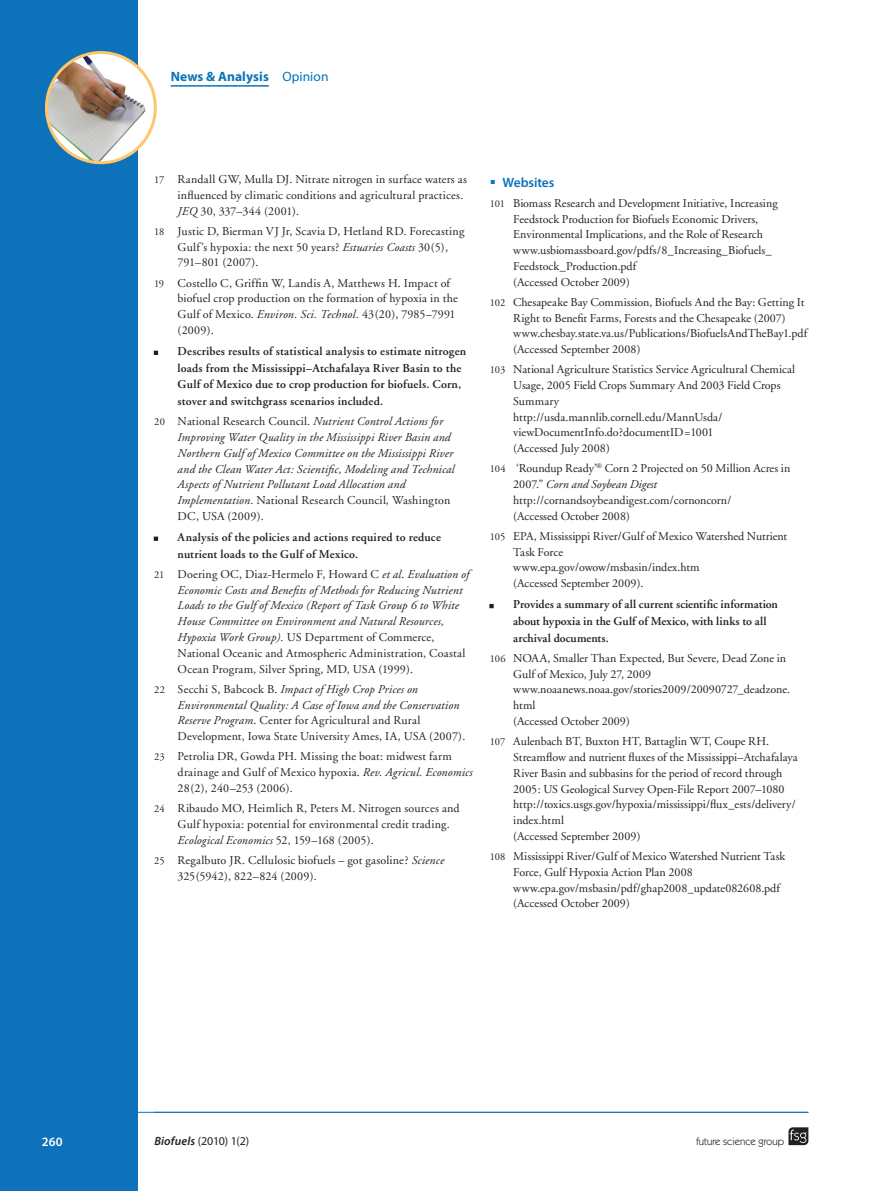
<style>
.page{position:relative;width:885px;height:1191px;background:#fff}
.page>*{position:absolute;margin:0;border:0;box-sizing:border-box;transform-origin:0 0}
.t1{font:700 13.5px "Myriad Pro";letter-spacing:.005em;color:#0d72ba}
.crosshead2{font:600 13.5px "Myriad Pro";letter-spacing:-.01em;color:#0d72ba}
.t2{font:600 12.75px "Myriad Pro";color:#fff}
.reference{font:12px/15.8px "Adobe Garamond";letter-spacing:.005em;color:#231f20}
.reference-2{font:italic 12px/15.8px "Adobe Garamond";letter-spacing:.015em;color:#231f20}
.refnote{font:600 12px/16.6px "Adobe Garamond";letter-spacing:.015em;color:#231f20}
.t3{font:12px "Myriad Pro";color:#231f20}
.t4{font:10.5px "Itc Kabel";color:#231f20}
.s1{font-weight:400;color:#0172c0}
.s2{font-size:10.5px}
.s3{font-style:italic}
.s4{font-style:normal;font-size:10.5px}
.s5{font-style:normal}
.s6{font-weight:600;font-style:italic}
</style>
<div class="page">
<hr style="left:43px;top:1112px;width:765px;height:1px;background:#0d72ba">
<hr style="left:171px;top:85px;width:98px;height:2px;background:#0d72ba">
<svg style="left:788px;top:1127px;width:20px;height:18px"></svg>
<div style="left:0;top:0;width:137px;height:1191px;background:#0d72ba"></div>
<img style="left:46px;top:53px;width:109px;height:110px">
<div style="left:45px;top:51px;width:112px;height:113px;border:3px solid #fec66d;border-radius:50%"></div>
<svg style="left:154px;top:351px;width:5px;height:4px"></svg>
<svg style="left:154px;top:536px;width:5px;height:5px"></svg>
<svg style="left:489px;top:604px;width:5px;height:4px"></svg>
<p class="t2" style="left:42px;top:1133px;width:22px">260</p>
<p class="t1" style="left:171px;top:68px;width:159px">News &amp; Analysis <span class="s1">Opinion</span></p>
<p class="reference" style="left:178px;top:172px;width:291px;text-indent:-23px"><span class="s2">17</span> Randall GW, Mulla DJ. Nitrate nitrogen in surface waters as influenced by climatic conditions and agricultural practices.<br><span class="s3">JEQ</span> 30, 337–344 (2001).</p>
<p class="reference" style="left:178px;top:223px;width:288px;text-indent:-23px"><span class="s2">18</span> Justic D, Bierman VJ Jr, Scavia D, Hetland RD. Forecasting<br>Gulf’s hypoxia: the next 50 years? <span class="s3">Estuaries Coasts</span> 30(5),<br>791–801 (2007).</p>
<p class="reference" style="left:178px;top:275px;width:281px;text-indent:-23px"><span class="s2">19</span> Costello C, Griffin W, Landis A, Matthews H. Impact of biofuel crop production on the formation of hypoxia in the Gulf of Mexico. <span class="s3">Environ. Sci. Technol.</span> 43(20), 7985–7991 (2009).</p>
<p class="refnote" style="left:178px;top:343px;width:290px;text-indent:-23px">■ Describes results of statistical analysis to estimate nitrogen loads from the Mississippi–Atchafalaya River Basin to the Gulf of Mexico due to crop production for biofuels. Corn, stover and switchgrass scenarios included.</p>
<p class="reference-2" style="left:178px;top:414px;width:278px;text-indent:-23px"><span class="s4">20</span> <span class="s5">National Research Council.</span> Nutrient Control Actions for Improving Water Quality in the Mississippi River Basin and Northern Gulf of Mexico Committee on the Mississippi River and the Clean Water Act: Scientific, Modeling and Technical Aspects of Nutrient Pollutant Load Allocation and Implementation<span class="s5">. National Research Council, Washington DC, USA (2009).</span></p>
<p class="refnote" style="left:178px;top:529px;width:265px;text-indent:-23px">■ Analysis of the policies and actions required to reduce nutrient loads to the Gulf of Mexico.</p>
<p class="reference-2" style="left:178px;top:566px;width:293px;text-indent:-23px"><span class="s4">21</span> <span class="s5">Doering OC, Diaz-Hermelo F, Howard C</span> et al<span class="s5">.</span> Evaluation of Economic Costs and Benefits of Methods for Reducing Nutrient Loads to the Gulf of Mexico (Report of Task Group 6 to White House Committee on Environment and Natural Resources, Hypoxia Work Group). <span class="s5">US Department of Commerce, National Oceanic and Atmospheric Administration, Coastal Ocean Program, Silver Spring, MD, USA (1999).</span></p>
<p class="reference" style="left:178px;top:681px;width:289px;text-indent:-23px"><span class="s2">22</span> Secchi S, Babcock B. <span class="s3">Impact of High Crop Prices on Environmental Quality: A Case of Iowa and the Conservation Reserve Program</span>. Center for Agricultural and Rural Development, Iowa State University Ames, IA, USA (2007).</p>
<p class="reference" style="left:178px;top:749px;width:296px;text-indent:-23px"><span class="s2">23</span> Petrolia DR, Gowda PH. Missing the boat: midwest farm drainage and Gulf of Mexico hypoxia. <span class="s3">Rev. Agricul. Economics<br></span>28(2), 240–253 (2006).</p>
<p class="reference" style="left:178px;top:800px;width:283px;text-indent:-23px"><span class="s2">24</span> Ribaudo MO, Heimlich R, Peters M. Nitrogen sources and<br>Gulf hypoxia: potential for environmental credit trading.<br><span class="s3">Ecological Economics</span> 52, 159–168 (2005).</p>
<p class="reference" style="left:178px;top:852px;width:268px;text-indent:-23px"><span class="s2">25</span> Regalbuto JR. Cellulosic biofuels – got gasoline? <span class="s3">Science<br></span>325(5942), 822–824 (2009).</p>
<p class="crosshead2" style="left:502px;top:173px;width:53px">Websites</p>
<p class="reference" style="left:513px;top:195px;width:266px;text-indent:-23px"><span class="s2">101</span> Biomass Research and Development Initiative, Increasing Feedstock Production for Biofuels Economic Drivers, Environmental Implications, and the Role of Research www.usbiomassboard.gov/pdfs/8_Increasing_Biofuels_ Feedstock_Production.pdf<br>(Accessed October 2009)</p>
<p class="reference" style="left:513px;top:294px;width:295px;text-indent:-23px"><span class="s2">102</span> Chesapeake Bay Commission, Biofuels And the Bay: Getting It Right to Benefit Farms, Forests and the Chesapeake (2007) www.chesbay.state.va.us/Publications/BiofuelsAndTheBay1.pdf (Accessed September 2008)</p>
<p class="reference" style="left:513px;top:362px;width:283px;text-indent:-23px"><span class="s2">103</span> National Agriculture Statistics Service Agricultural Chemical Usage, 2005 Field Crops Summary And 2003 Field Crops Summary<br>http://usda.mannlib.cornell.edu/MannUsda/ viewDocumentInfo.do?documentID=1001<br>(Accessed July 2008)</p>
<p class="reference" style="left:513px;top:461px;width:279px;text-indent:-23px"><span class="s2">104</span> ‘Roundup Ready’<sup>®</sup> Corn 2 Projected on 50 Million Acres in 2007.” <span class="s3">Corn and Soybean Digest </span>http://cornandsoybeandigest.com/cornoncorn/<br>(Accessed October 2008)</p>
<p class="reference" style="left:513px;top:528px;width:275px;text-indent:-23px"><span class="s2">105</span> EPA, Mississippi River/Gulf of Mexico Watershed Nutrient Task Force<br>www.epa.gov/owow/msbasin/index.htm<br>(Accessed September 2009).</p>
<p class="refnote" style="left:513px;top:596px;width:266px;text-indent:-23px">■ Provides a summary of all current scientific information about hypoxia in the Gulf of Mexico, with links to all archival documents.</p>
<p class="reference" style="left:513px;top:650px;width:278px;text-indent:-23px"><span class="s2">106</span> NOAA, Smaller Than Expected, But Severe, Dead Zone in Gulf of Mexico, July 27, 2009 www.noaanews.noaa.gov/stories2009/20090727_deadzone. html<br>(Accessed October 2009)</p>
<p class="reference" style="left:513px;top:734px;width:286px;text-indent:-23px"><span class="s2">107</span> Aulenbach BT, Buxton HT, Battaglin WT, Coupe RH.<br>Streamflow and nutrient fluxes of the Mississippi–Atchafalaya River Basin and subbasins for the period of record through 2005: US Geological Survey Open-File Report 2007–1080 http://toxics.usgs.gov/hypoxia/mississippi/flux_ests/delivery/ index.html<br>(Accessed September 2009)</p>
<p class="reference" style="left:513px;top:848px;width:273px;text-indent:-23px"><span class="s2">108</span> Mississippi River/Gulf of Mexico Watershed Nutrient Task Force, Gulf Hypoxia Action Plan 2008 www.epa.gov/msbasin/pdf/ghap2008_update082608.pdf (Accessed October 2009)</p>
<p class="t3" style="left:154px;top:1133px;width:96px"><span class="s6">Biofuels</span> (2010) 1(2)</p>
<p class="t4" style="left:696px;top:1135px;width:90px">future science group</p>
</div>
